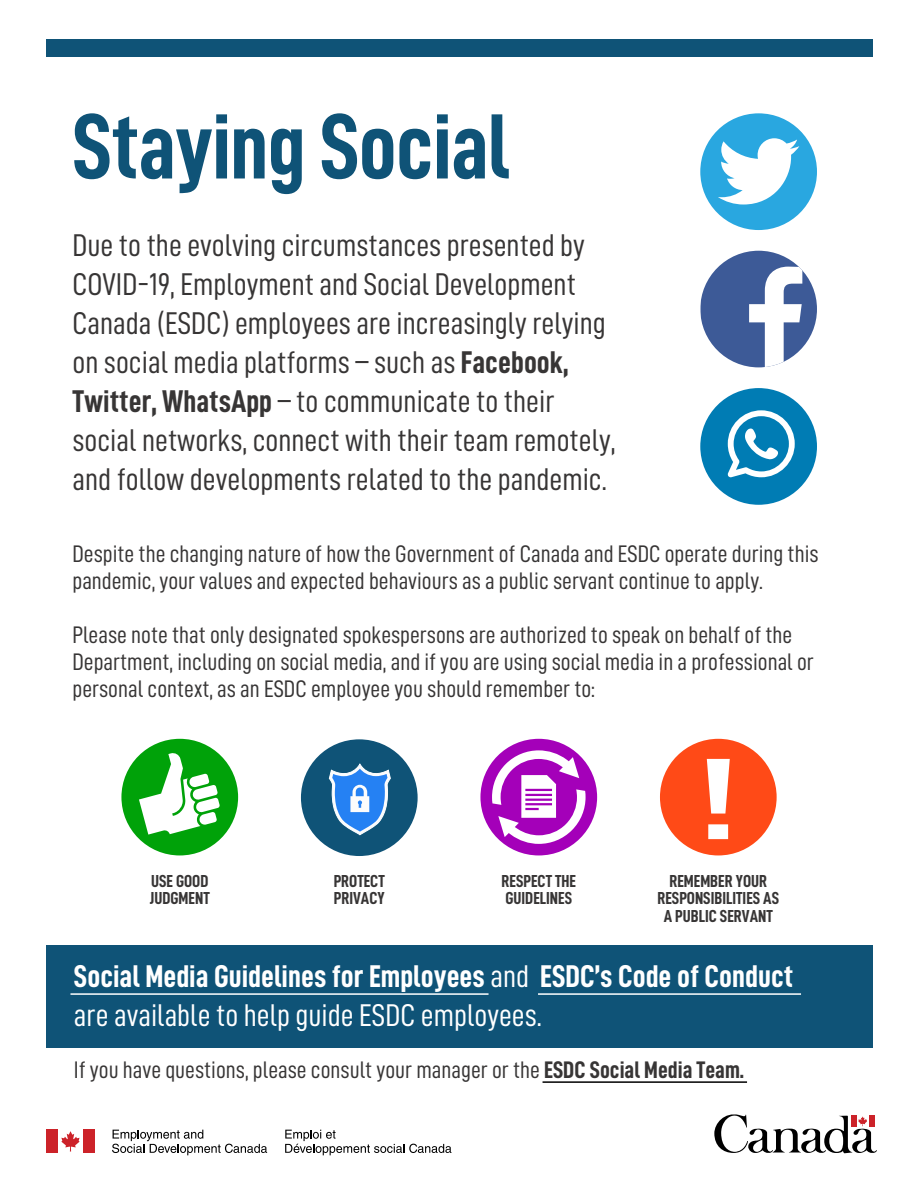
<style>
.page{position:relative;width:918px;height:1188px;background:#fff}
.page>*{position:absolute;margin:0;border:0;box-sizing:border-box;transform-origin:0 0}
.t1{font:93px "D DIN Condensed Bold";letter-spacing:-.01em;color:#0f5377}
.t2{font:31.5px/39px "D DIN Condensed";color:#373535}
.t3{font:31.5px "D DIN Condensed Bold";color:#fff}
.t4{font:31.5px "D DIN Condensed";color:#fff}
.t5{font:24px/27px "D DIN Condensed";color:#373535}
.t6{font:17.4px/17.4px "D DIN Condensed Bold";color:#373535}
.s1{font-family:"D DIN Condensed Bold"}
.s2{font-family:"D DIN Condensed"}
</style>
<div class="page">
<svg style="left:714px;top:1114px;width:163px;height:40px"></svg>
<div style="left:46px;top:946px;width:827px;height:102px;background:#0f5377"></div>
<div style="left:46px;top:39px;width:827px;height:18px;background:#0f5377"></div>
<div style="left:700px;top:113px;width:117px;height:117px;background:#29a7e0;border-radius:58px"></div>
<svg style="left:718px;top:138px;width:81px;height:67px"></svg>
<svg style="left:700px;top:251px;width:117px;height:116px"></svg>
<div style="left:700px;top:388px;width:117px;height:117px;background:#007cb4;border-radius:50%"></div>
<svg style="left:728px;top:410px;width:67px;height:67px"></svg>
<svg style="left:121px;top:739px;width:117px;height:116px"></svg>
<div style="left:660px;top:739px;width:117px;height:116px;background:#ff4a17;border-radius:50%"></div>
<svg style="left:707px;top:759px;width:23px;height:80px"></svg>
<div style="left:301px;top:739px;width:117px;height:117px;background:#0f5377;border-radius:50%"></div>
<svg style="left:328px;top:763px;width:63px;height:73px"></svg>
<svg style="left:480px;top:739px;width:117px;height:116px"></svg>
<div style="left:46px;top:1130px;width:12px;height:23px;background:#cc2229"></div>
<div style="left:83px;top:1130px;width:12px;height:23px;background:#cc2229"></div>
<svg style="left:61px;top:1131px;width:19px;height:21px"></svg>
<svg style="left:285px;top:1130px;width:166px;height:25px"></svg>
<svg style="left:112px;top:1130px;width:155px;height:25px"></svg>
<hr style="left:70px;top:993px;width:419px;height:2px;background:#fff">
<hr style="left:538px;top:993px;width:263px;height:2px;background:#fff">
<hr style="left:543px;top:1081px;width:204px;height:2px;background:#000">
<h1 class="t1" style="left:72px;top:95px;width:439px">Staying Social</h1>
<p class="t2" style="left:72px;top:226px;width:544px">Due to the evolving circumstances presented by COVID-19, Employment and Social Development Canada (ESDC) employees are increasingly relying on social media platforms – such as <span class="s1">Facebook, Twitter, WhatsApp</span> – to communicate to their social networks, connect with their team remotely, and follow developments related to the pandemic.</p>
<p class="t5" style="left:72px;top:540px;width:748px">Despite the changing nature of how the Government of Canada and ESDC operate during this pandemic, your values and expected behaviours as a public servant continue to apply.</p>
<p class="t5" style="left:72px;top:621px;width:743px">Please note that only designated spokespersons are authorized to speak on behalf of the<br>Department, including on social media, and if you are using social media in a professional or personal context, as an ESDC employee you should remember to:</p>
<p class="t6" style="left:150px;top:872px;width:61px">USE GOOD<br>JUDGMENT</p>
<p class="t6" style="left:657px;top:872px;width:123px;text-align:center">REMEMBER YOUR<br>RESPONSIBILITIES AS<br>A PUBLIC SERVANT</p>
<p class="t6" style="left:334px;top:872px;width:53px">PROTECT<br>PRIVACY</p>
<p class="t6" style="left:502px;top:872px;width:76px">RESPECT THE<br>GUIDELINES</p>
<h2 class="t3" style="left:74px;top:959px;width:721px">Social Media Guidelines for Employees <span class="s2">and</span> ESDC’s Code of Conduct</h2>
<h2 class="t4" style="left:74px;top:998px;width:469px">are available to help guide ESDC employees.</h2>
<p class="t5" style="left:74px;top:1056px;width:672px">If you have questions, please consult your manager or the <span class="s1">ESDC Social Media Team.</span></p>
</div>
